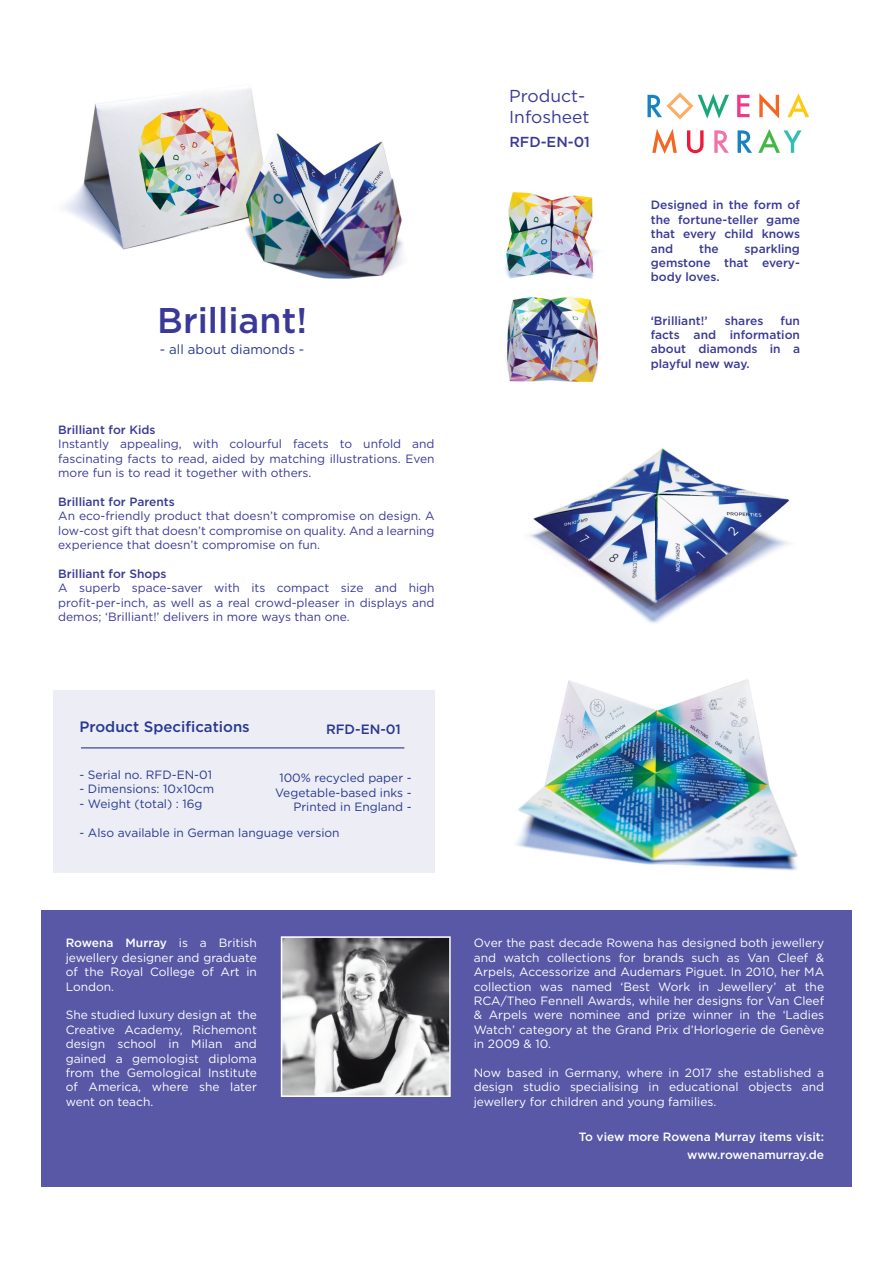
<style>
.page{position:relative;width:893px;height:1263px;background:#fff}
.page>*{position:absolute;margin:0;border:0;box-sizing:border-box;transform-origin:0 0}
.t1{font:500 35.7px "Gotham";color:#3a3997}
.t2{font:17.25px/20.7px "Gotham";color:#3a3997}
.t3{font:500 15px "Gotham";color:#283890}
.t4{font:500 14.55px "Gotham";color:#3a3997}
.t5{font:500 13.5px "Gotham";color:#283890}
.t6{font:13.2px "Gotham";color:#283890}
.t7{font:12px/14.4px "Gotham";color:#fff;text-align:justify}
.t8{font:12px/14.4px "Gotham";color:#3a3997;text-align:justify}
.t9{font:500 12px/14.4px "Gotham";color:#3a3997;text-align:justify}
.t10{font:12px/14.4px "Gotham";color:#283890;text-align:right}
.t11{font:500 12px/18px "Gotham";color:#fff;text-align:right}
.s1{font-weight:500}
</style>
<div class="page">
<img style="left:529px;top:448px;width:260px;height:175px">
<img style="left:506px;top:296px;width:93px;height:87px">
<img style="left:504px;top:192px;width:96px;height:87px">
<img style="left:515px;top:679px;width:283px;height:192px">
<img style="left:61px;top:88px;width:342px;height:191px">
<div style="left:42px;top:911px;width:810px;height:276px;background:#5958a7"></div>
<svg style="left:737px;top:95px;width:12px;height:22px"></svg>
<svg style="left:759px;top:93px;width:20px;height:26px"></svg>
<svg style="left:787px;top:93px;width:22px;height:24px"></svg>
<svg style="left:652px;top:129px;width:25px;height:25px"></svg>
<svg style="left:687px;top:130px;width:17px;height:23px"></svg>
<svg style="left:714px;top:130px;width:15px;height:23px"></svg>
<svg style="left:738px;top:130px;width:14px;height:23px"></svg>
<svg style="left:758px;top:129px;width:43px;height:24px"></svg>
<svg style="left:647px;top:92px;width:82px;height:27px"></svg>
<img style="left:284px;top:939px;width:164px;height:155px">
<div style="left:53px;top:690px;width:382px;height:183px;background:#ecedf5"></div>
<div style="left:281px;top:936px;width:170px;height:161px;border:2px solid #fff"></div>
<hr style="left:81px;top:747px;width:323px;height:1px;background:#283890">
<h1 class="t1" style="left:157px;top:297px;width:151px">Brilliant!</h1>
<p class="t6" style="left:160px;top:341px;width:146px">- all about diamonds -</p>
<p class="t9" style="left:58px;top:422px;width:99px">Brilliant for Kids</p>
<p class="t8" style="left:58px;top:436px;width:378px">Instantly appealing, with colourful facets to unfold and fascinating facts to read, aided by matching illustrations. Even more fun is to read it together with others.</p>
<p class="t9" style="left:58px;top:494px;width:118px">Brilliant for Parents</p>
<p class="t8" style="left:58px;top:508px;width:378px">An eco-friendly product that doesn’t compromise on design. A low-cost gift that doesn’t compromise on quality. And a learning experience that doesn’t compromise on fun.</p>
<p class="t9" style="left:58px;top:566px;width:110px">Brilliant for Shops</p>
<p class="t8" style="left:58px;top:580px;width:378px">A superb space-saver with its compact size and high profit-per-inch, as well as a real crowd-pleaser in displays and demos; ‘Brilliant!’ delivers in more ways than one.</p>
<p class="t3" style="left:79px;top:717px;width:172px">Product Specifications</p>
<p class="t10" style="left:79px;top:767px;width:134px">- Serial no. RFD-EN-01</p>
<p class="t10" style="left:79px;top:782px;width:136px">- Dimensions: 10x10cm</p>
<p class="t10" style="left:79px;top:796px;width:125px">- Weight (total) : 16g</p>
<p class="t10" style="left:79px;top:825px;width:262px">- Also available in German language version</p>
<p class="t5" style="left:326px;top:720px;width:76px">RFD-EN-01</p>
<p class="t10" style="left:275px;top:770px;width:138px">100% recycled paper -<br>Vegetable-based inks -<br>Printed in England -</p>
<h2 class="t2" style="left:509px;top:85px;width:82px">Product-<br>Infosheet</h2>
<p class="t4" style="left:509px;top:132px;width:82px">RFD-EN-01</p>
<p class="t9" style="left:651px;top:198px;width:151px">Designed in the form of the fortune-teller game that every child knows and</p>
<p class="t9" style="left:651px;top:241px;width:151px;text-indent:94px">sparkling gemstone that every&shy;body loves.</p>
<p class="t9" style="left:651px;top:313px;width:58px">‘Brilliant!’</p>
<p class="t9" style="left:725px;top:313px;width:40px">shares</p>
<p class="t9" style="left:699px;top:241px;width:21px">the</p>
<p class="t9" style="left:651px;top:313px;width:151px;text-indent:130px">fun facts and information about diamonds in a playful new way.</p>
<p class="t7" style="left:66px;top:936px;width:193px"><span class="s1">Rowena Murray</span> is a British jewellery designer and graduate of the Royal College of Art in London.</p>
<p class="t7" style="left:66px;top:1008px;width:193px">She studied luxury design at the Creative Academy, Richemont design school in Milan and gained a gemologist diploma from the Gemological Institute of America, where she later went on teach.</p>
<p class="t7" style="left:474px;top:936px;width:352px">Over the past decade Rowena has designed both jewellery and watch collections for brands such as Van Cleef &amp; Arpels, Accessorize and Audemars Piguet. In 2010, her MA collection was named ‘Best Work in Jewellery’ at the RCA/Theo Fennell Awards, while her designs for Van Cleef &amp; Arpels were nominee and prize winner in the ‘Ladies Watch’ category at the Grand Prix d’Horlogerie de Genève in 2009 &amp; 10.</p>
<p class="t7" style="left:474px;top:1065px;width:352px">Now based in Germany, where in 2017 she established a design studio specialising in educational objects and jewellery for children and young families.</p>
<p class="t11" style="left:579px;top:1128px;width:247px">To view more Rowena Murray items visit: www.rowenamurray.de</p>
</div>
